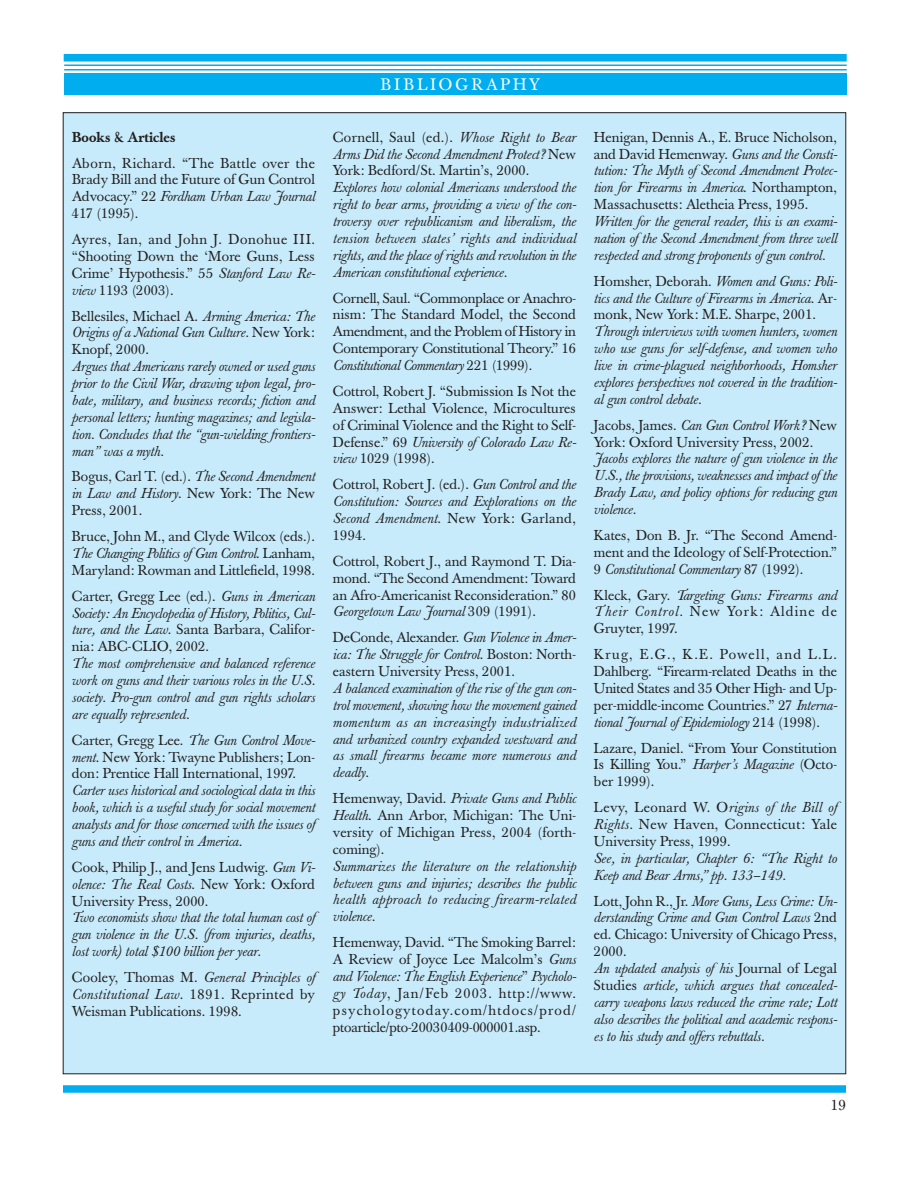
<style>
.page{position:relative;width:918px;height:1188px;background:#fff}
.page>*{position:absolute;margin:0;border:0;box-sizing:border-box;transform-origin:0 0}
.t1{font:16.5px "Baskerville";letter-spacing:.195em;color:#fff}
.t2{font:15px "Baskerville";color:#231f1f}
.t3{font:italic 14.25px/16.8px "Baskerville";letter-spacing:.005em;color:#231f1f;text-align:justify}
.t4{font:14.25px/16.8px "Baskerville";letter-spacing:.005em;color:#231f1f;text-align:justify}
.t5{font:14.25px/16.8px "Baskerville";letter-spacing:.025em;color:#231f1f}
.t6{font:500 14.25px "Baskerville";letter-spacing:.005em;color:#231f1f}
.s1{font-style:italic}
.s2{font-style:normal}
</style>
<div class="page">
<div style="left:63px;top:1085px;width:783px;height:8px;background:#00adef"></div>
<div style="left:63px;top:113px;width:783px;height:961px;background:#c7ebfb"></div>
<div style="left:64px;top:54px;width:783px;height:8px;background:#00adef"></div>
<hr style="left:64px;top:64px;width:783px;height:2px;background:#00adef">
<hr style="left:64px;top:69px;width:783px;height:1px;background:#00adef">
<div style="left:64px;top:74px;width:783px;height:21px;background:#00adef"></div>
<p class="t1" style="left:381px;top:78px;width:161px">BIBLIOGRAPHY</p>
<p class="t6" style="left:72px;top:131px;width:105px">Books &amp; Articles</p>
<p class="t4" style="left:72px;top:156px;width:245px">Aborn, Richard. “The Battle over the Brady Bill and the Future of Gun Control Advocacy.” 22 <span class="s1">Fordham Urban Law Journal </span>417 (1995).</p>
<p class="t4" style="left:72px;top:232px;width:244px">Ayres, Ian, and John J. Donohue III. “Shooting Down the ‘More Guns, Less Crime’ Hypothesis.” 55 <span class="s1">Stanford Law Re&shy;view</span> 1193 (2003).</p>
<p class="t3" style="left:72px;top:309px;width:244px"><span class="s2">Bellesiles, Michael A.</span> Arming America: The Origins ofa National Gun Culture. <span class="s2">New York:<br>Knopf, 2000.</span></p>
<p class="t3" style="left:72px;top:360px;width:244px">Argues that Americans rarely owned or used guns prior to the Civil War, drawing upon legal, pro&shy;bate, military, and business records; fiction and personal letters; hunting magazines; and legisla&shy;tion. Concludes that the “gun-wielding frontiers&shy;man” was a myth.</p>
<p class="t4" style="left:72px;top:470px;width:244px">Bogus, Carl T. (ed.). <span class="s1">The Second Amendment in Law and History</span>. New York: The New Press, 2001.</p>
<p class="t4" style="left:72px;top:529px;width:245px">Bruce, John M., and Clyde Wilcox (eds.).<br><span class="s1">The Changing Politics ofGun Control</span>. Lanham, Maryland: Rowman and Littlefield, 1998.</p>
<p class="t3" style="left:72px;top:589px;width:244px"><span class="s2">Carter, Gregg Lee (ed.).</span> Guns in American Society: An Encyclopedia ofHistory, Politics, Cul&shy;ture, and the Law<span class="s2">. Santa Barbara, Califor&shy;nia: ABC-CLIO, 2002.</span></p>
<p class="t3" style="left:72px;top:657px;width:245px">The most comprehensive and balanced reference work on guns and their various roles in the U.S. society. Pro-gun control and gun rights scholars are equally represented.</p>
<p class="t4" style="left:72px;top:733px;width:244px">Carter, Gregg Lee. <span class="s1">The Gun Control Move&shy;ment</span>. New York: Twayne Publishers; Lon&shy;don: Prentice Hall International, 1997.</p>
<p class="t3" style="left:72px;top:784px;width:252px;text-align:left">Carter uses historical and sociological data in this book, which is a useful study for social movement analysts and for those concerned with the issues of guns and their control in America.</p>
<p class="t4" style="left:72px;top:860px;width:244px">Cook, Philip J., and Jens Ludwig. <span class="s1">Gun Vi&shy;olence: The Real Costs</span>. New York: Oxford University Press, 2000.</p>
<p class="t3" style="left:72px;top:911px;width:252px;text-align:left">Two economists show that the total human cost of gun violence in the U.S. (from injuries, deaths, lost work) total $100 billion per year.</p>
<p class="t4" style="left:72px;top:970px;width:252px;text-align:left">Cooley, Thomas M. <span class="s1">General Principles of<br>Constitutional Law</span>. 1891. Reprinted by<br>Weisman Publications. 1998.</p>
<p class="t4" style="left:333px;top:130px;width:245px">Cornell, Saul (ed.). <span class="s1">Whose Right to Bear Arms Did the Second Amendment Protect?</span> New York: Bedford/St. Martin’s, 2000.</p>
<p class="t3" style="left:333px;top:181px;width:245px">Explores how colonial Americans understood the right to bear arms, providing a view ofthe con&shy;troversy over republicanism and liberalism, the tension between states’ rights and individual rights, and the place ofrights and revolution in the American constitutional experience.</p>
<p class="t4" style="left:333px;top:291px;width:245px">Cornell, Saul. “Commonplace or Anachro&shy;nism: The Standard Model, the Second Amendment, and the Problem of History in Contemporary Constitutional Theory.” 16<br><span class="s1">Constitutional Commentary</span> 221 (1999).</p>
<p class="t4" style="left:333px;top:384px;width:245px">Cottrol, Robert J. “Submission Is Not the Answer: Lethal Violence, Microcultures of Criminal Violence and the Right to Self-Defense.” 69 <span class="s1">University ofColorado Law Re&shy;view</span> 1029 (1998).</p>
<p class="t3" style="left:333px;top:478px;width:244px"><span class="s2">Cottrol, Robert J. (ed.).</span> Gun Control and the Constitution: Sources and Explorations on the Second Amendment<span class="s2">. New York: Garland, 1994.</span></p>
<p class="t4" style="left:333px;top:554px;width:244px">Cottrol, Robert J., and Raymond T. Dia&shy;mond. “The Second Amendment: Toward an Afro-Americanist Reconsideration.” 80<br><span class="s1">Georgetown Law Journal</span> 309 (1991).</p>
<p class="t4" style="left:333px;top:631px;width:244px">DeConde, Alexander. <span class="s1">Gun Violence in Amer&shy;ica: The Struggle for Control</span>. Boston: North&shy;eastern University Press, 2001.</p>
<p class="t3" style="left:333px;top:681px;width:244px">A balanced examination ofthe rise ofthe gun con&shy;trol movement, showing how the movement gained momentum as an increasingly industrialized and urbanized country expanded westward and as small firearms became more numerous and deadly.</p>
<p class="t4" style="left:333px;top:792px;width:244px">Hemenway, David. <span class="s1">Private Guns and Public Health</span>. Ann Arbor, Michigan: The Uni&shy;versity of Michigan Press, 2004 (forth&shy;coming).</p>
<p class="t3" style="left:333px;top:859px;width:245px">Summarizes the literature on the relationship between guns and injuries; describes the public health approach to reducing firearm-related violence.</p>
<p class="t4" style="left:333px;top:936px;width:244px">Hemenway, David. “The Smoking Barrel:<br>A Review of Joyce Lee Malcolm’s <span class="s1">Guns and Violence: The English Experience</span>” <span class="s1">Psycholo&shy;gy Today</span>, Jan/Feb 2003. http://www. psychologytoday.com/htdocs/prod/ ptoarticle/pto-20030409-000001.asp.</p>
<p class="t4" style="left:594px;top:130px;width:245px">Henigan, Dennis A., E. Bruce Nicholson, and David Hemenway. <span class="s1">Guns and the Consti&shy;tution: The Myth ofSecond Amendment Protec&shy;tion for Firearms in America</span>. Northampton, Massachusetts: Aletheia Press, 1995.</p>
<p class="t3" style="left:594px;top:214px;width:244px">Written for the general reader, this is an exami&shy;nation ofthe Second Amendment from three well respected and strong proponents ofgun control.</p>
<p class="t3" style="left:594px;top:274px;width:244px"><span class="s2">Homsher, Deborah.</span> Women and Guns: Poli&shy;tics and the Culture ofFirearms in America<span class="s2">. Ar&shy;monk, New York: M.E. Sharpe, 2001.</span></p>
<p class="t3" style="left:594px;top:325px;width:244px">Through interviews with women hunters, women who use guns for self-defense, and women who live in crime-plagued neighborhoods, Homsher explores perspectives not covered in the tradition&shy;al gun control debate.</p>
<p class="t4" style="left:594px;top:418px;width:244px">Jacobs, James. <span class="s1">Can Gun Control Work?</span> New<br>York: Oxford University Press, 2002.</p>
<p class="t3" style="left:594px;top:452px;width:245px">Jacobs explores the nature ofgun violence in the U.S., the provisions, weaknesses and impact ofthe Brady Law, and policy options for reducing gun violence.</p>
<p class="t4" style="left:594px;top:528px;width:245px">Kates, Don B. Jr. “The Second Amend&shy;ment and the Ideology of Self-Protection.” 9 <span class="s1">Constitutional Commentary</span> 87 (1992).</p>
<p class="t4" style="left:594px;top:588px;width:244px">Kleck, Gary. <span class="s1">Targeting Guns: Firearms and Their Control.</span> New York: Aldine de Gruyter, 1997.</p>
<p class="t4" style="left:594px;top:648px;width:245px">Krug, E.G., K.E. Powell, and L.L.<br>Dahlberg. “Firearm-related Deaths in the United States and 35 Other High- and Up&shy;per-middle-income Countries.” 27 <span class="s1">Interna&shy;tional Journal ofEpidemiology</span> 214 (1998).</p>
<p class="t4" style="left:594px;top:741px;width:245px">Lazare, Daniel. “From Your Constitution Is Killing You.” <span class="s1">Harper’s Magazine</span> (Octo&shy;ber 1999).</p>
<p class="t5" style="left:594px;top:801px;width:252px">Levy, Leonard W. O<span class="s1">rigins ofthe Bill of<br>Rights.</span> New Haven, Connecticut: Yale<br>University Press, 1999.</p>
<p class="t3" style="left:594px;top:851px;width:244px">See, in particular, Chapter 6: “The Right to<br>Keep and Bear Arms,” pp. 133–149.</p>
<p class="t3" style="left:594px;top:894px;width:245px;text-align:left"><span class="s2">Lott, John R., Jr.</span> More Guns, Less Crime: Un&shy;derstanding Crime and Gun Control Laws <span class="s2">2nd ed. Chicago: University of Chicago Press, 2000.<br></span>An updated analysis ofhis <span class="s2">Journal of Legal Studies</span> article, which argues that concealed&shy;carry weapons laws reduced the crime rate; Lott also describes the political and academic respons&shy;es to his study and offers rebuttals.</p>
<p class="t2" style="left:831px;top:1099px;width:17px">19</p>
</div>
